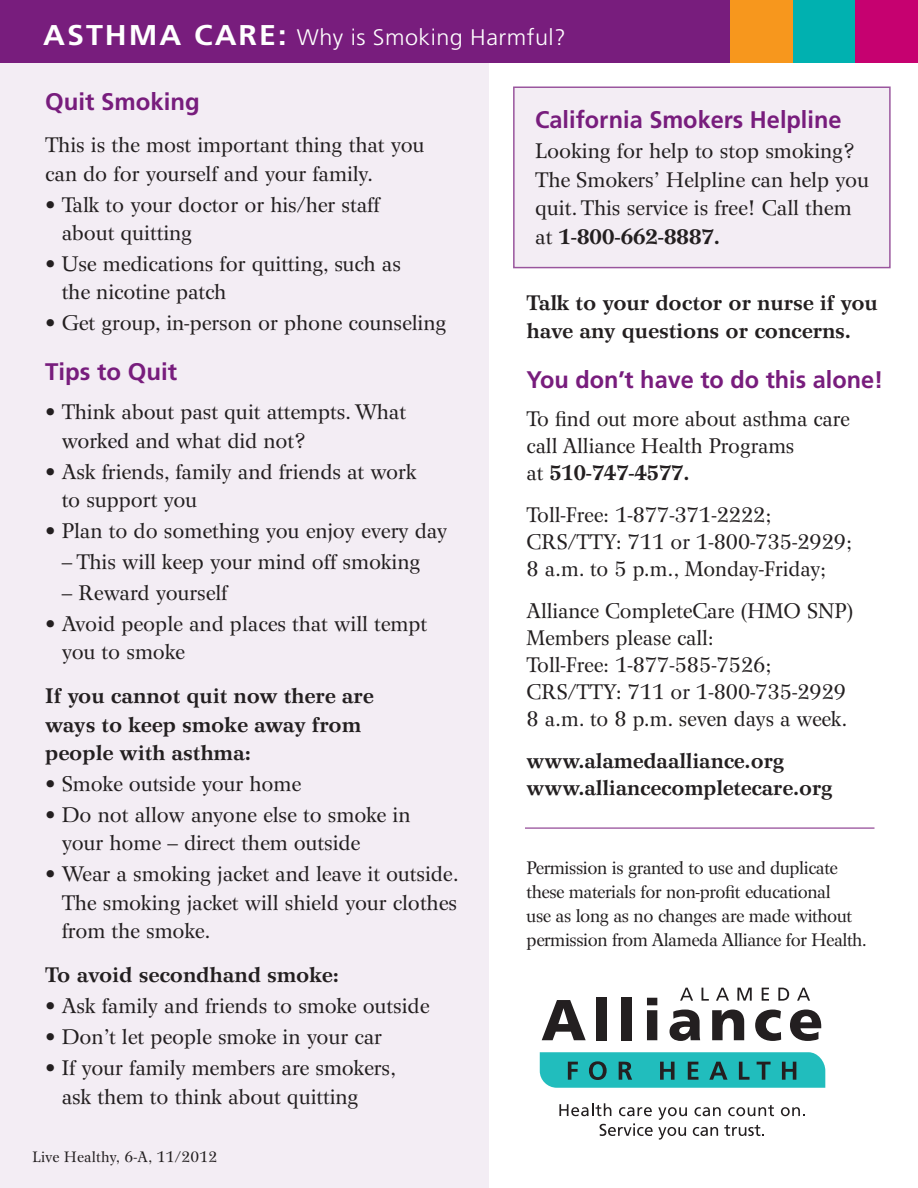
<style>
.page{position:relative;width:918px;height:1188px;background:#fff}
.page>*{position:absolute;margin:0;border:0;box-sizing:border-box;transform-origin:0 0}
.t1{font:700 24px "Frutiger";color:#781d7d}
.t2{font:300 22.5px "Frutiger";letter-spacing:.02em;color:#fff;scale:1.04 1}
.t3{font:21px/28.5px "Wilke";color:#231f20}
.t4{font:700 21px/28.5px "Wilke";color:#231f20}
.t5{font:18px/24px "Wilke";letter-spacing:-.02em;color:#231f20}
.t6{font:15px "Wilke";letter-spacing:.02em;color:#231f20}
.s1{font-weight:700;font-size:28.65px}
.s2{font-weight:700}
</style>
<div class="page">
<div style="left:0;top:60px;width:488px;height:1128px;background:#efe7f1"></div>
<div style="left:514px;top:87px;width:376px;height:181px;background:#efe7f1"></div>
<svg style="left:542px;top:1000px;width:44px;height:40px"></svg>
<div style="left:597px;top:997px;width:10px;height:43px;background:#231f20"></div>
<div style="left:622px;top:997px;width:10px;height:43px;background:#231f20"></div>
<svg style="left:647px;top:998px;width:10px;height:42px"></svg>
<svg style="left:670px;top:1010px;width:30px;height:31px"></svg>
<svg style="left:712px;top:1010px;width:32px;height:30px"></svg>
<svg style="left:755px;top:1010px;width:26px;height:31px"></svg>
<svg style="left:790px;top:1010px;width:31px;height:31px"></svg>
<svg style="left:540px;top:1052px;width:285px;height:36px;background:#26acac"></svg>
<svg style="left:680px;top:988px;width:13px;height:13px"></svg>
<svg style="left:702px;top:988px;width:7px;height:13px"></svg>
<svg style="left:716px;top:988px;width:13px;height:13px"></svg>
<svg style="left:737px;top:988px;width:15px;height:13px"></svg>
<svg style="left:762px;top:988px;width:7px;height:13px"></svg>
<svg style="left:778px;top:988px;width:11px;height:13px"></svg>
<svg style="left:797px;top:988px;width:13px;height:13px"></svg>
<svg style="left:694px;top:1107px;width:27px;height:9px"></svg>
<svg style="left:728px;top:1105px;width:46px;height:11px"></svg>
<svg style="left:781px;top:1107px;width:24px;height:9px"></svg>
<svg style="left:559px;top:1103px;width:128px;height:37px"></svg>
<svg style="left:693px;top:1127px;width:25px;height:9px"></svg>
<svg style="left:724px;top:1125px;width:40px;height:11px"></svg>
<div style="left:0;top:0;width:918px;height:63px;background:#781d7d"></div>
<div style="left:855px;top:0;width:63px;height:63px;background:#c60170"></div>
<div style="left:792px;top:0;width:63px;height:63px;background:#00b1b0"></div>
<div style="left:731px;top:0;width:62px;height:63px;background:#f7971d"></div>
<hr style="left:525px;top:828px;width:349px;height:1px;background:#781d7d">
<div style="left:513px;top:86px;width:378px;height:182px;border:2px solid #781d7d"></div>
<p class="t2" style="left:43px;top:24px;width:504px"><span class="s1">Asthma Care:</span> Why is Smoking Harmful?</p>
<p class="t1" style="left:45px;top:88px;width:156px">Quit Smoking</p>
<p class="t3" style="left:45px;top:131px;width:381px">This is the most important thing that you can do for yourself and your family.</p>
<p class="t3" style="left:62px;top:190px;width:319px;text-indent:-17px">• Talk to your doctor or his/her staff about quitting</p>
<p class="t3" style="left:62px;top:250px;width:341px;text-indent:-17px">• Use medications for quitting, such as the nicotine patch</p>
<p class="t3" style="left:45px;top:309px;width:403px">• Get group, in-person or phone counseling</p>
<p class="t1" style="left:45px;top:358px;width:134px">Tips to Quit</p>
<p class="t3" style="left:62px;top:398px;width:346px;text-indent:-17px">• Think about past quit attempts. What worked and what did not?</p>
<p class="t3" style="left:62px;top:457px;width:356px;text-indent:-17px">• Ask friends, family and friends at work to support you</p>
<p class="t3" style="left:45px;top:517px;width:404px">• Plan to do something you enjoy every day</p>
<p class="t3" style="left:62px;top:547px;width:360px">– This will keep your mind off smoking</p>
<p class="t3" style="left:62px;top:578px;width:167px">– Reward yourself</p>
<p class="t3" style="left:62px;top:609px;width:367px;text-indent:-17px">• Avoid people and places that will tempt you to smoke</p>
<p class="t4" style="left:45px;top:682px;width:330px">If you cannot quit now there are ways to keep smoke away from people with asthma:</p>
<p class="t3" style="left:45px;top:770px;width:257px">• Smoke outside your home</p>
<p class="t3" style="left:62px;top:801px;width:350px;text-indent:-17px">• Do not allow anyone else to smoke in your home – direct them outside</p>
<p class="t3" style="left:62px;top:860px;width:399px;text-align:justify;text-indent:-17px">• Wear a smoking jacket and leave it outside.<br>The smoking jacket will shield your clothes from the smoke.</p>
<p class="t4" style="left:45px;top:961px;width:295px">To avoid secondhand smoke:</p>
<p class="t3" style="left:45px;top:992px;width:386px">• Ask family and friends to smoke outside</p>
<p class="t3" style="left:45px;top:1023px;width:338px">• Don’t let people smoke in your car</p>
<p class="t3" style="left:62px;top:1054px;width:336px;text-indent:-17px">• If your family members are smokers, ask them to think about quitting</p>
<p class="t6" style="left:32px;top:1148px;width:186px">Live Healthy, 6-A, 11/2012</p>
<p class="t1" style="left:535px;top:105px;width:308px">California Smokers Helpline</p>
<p class="t3" style="left:535px;top:137px;width:335px">Looking for help to stop smoking?<br>The Smokers’ Helpline can help you quit. This service is free! Call them at <span class="s2">1-800-662-8887.</span></p>
<p class="t4" style="left:527px;top:288px;width:353px">Talk to your doctor or nurse if you have any questions or concerns.</p>
<p class="t1" style="left:527px;top:366px;width:358px">You don’t have to do this alone!</p>
<p class="t3" style="left:527px;top:406px;width:325px;line-height:27px">To find out more about asthma care call Alliance Health Programs<br>at <span class="s2">510-747-4577.</span></p>
<p class="t3" style="left:527px;top:502px;width:327px;line-height:27px">Toll-Free: 1-877-371-2222;<br>CRS/TTY: 711 or 1-800-735-2929;<br>8 a.m. to 5 p.m., Monday-Friday;</p>
<p class="t3" style="left:527px;top:598px;width:329px;line-height:27px">Alliance CompleteCare (HMO SNP)<br>Members please call:<br>Toll-Free: 1-877-585-7526;<br>CRS/TTY: 711 or 1-800-735-2929<br>8 a.m. to 8 p.m. seven days a week.</p>
<p class="t4" style="left:527px;top:748px;width:308px;line-height:27px">www.alamedaalliance.org www.alliancecompletecare.org</p>
<p class="t5" style="left:527px;top:856px;width:342px">Permission is granted to use and duplicate these materials for non-profit educational<br>use as long as no changes are made without permission from Alameda Alliance for Health.</p>
</div>
